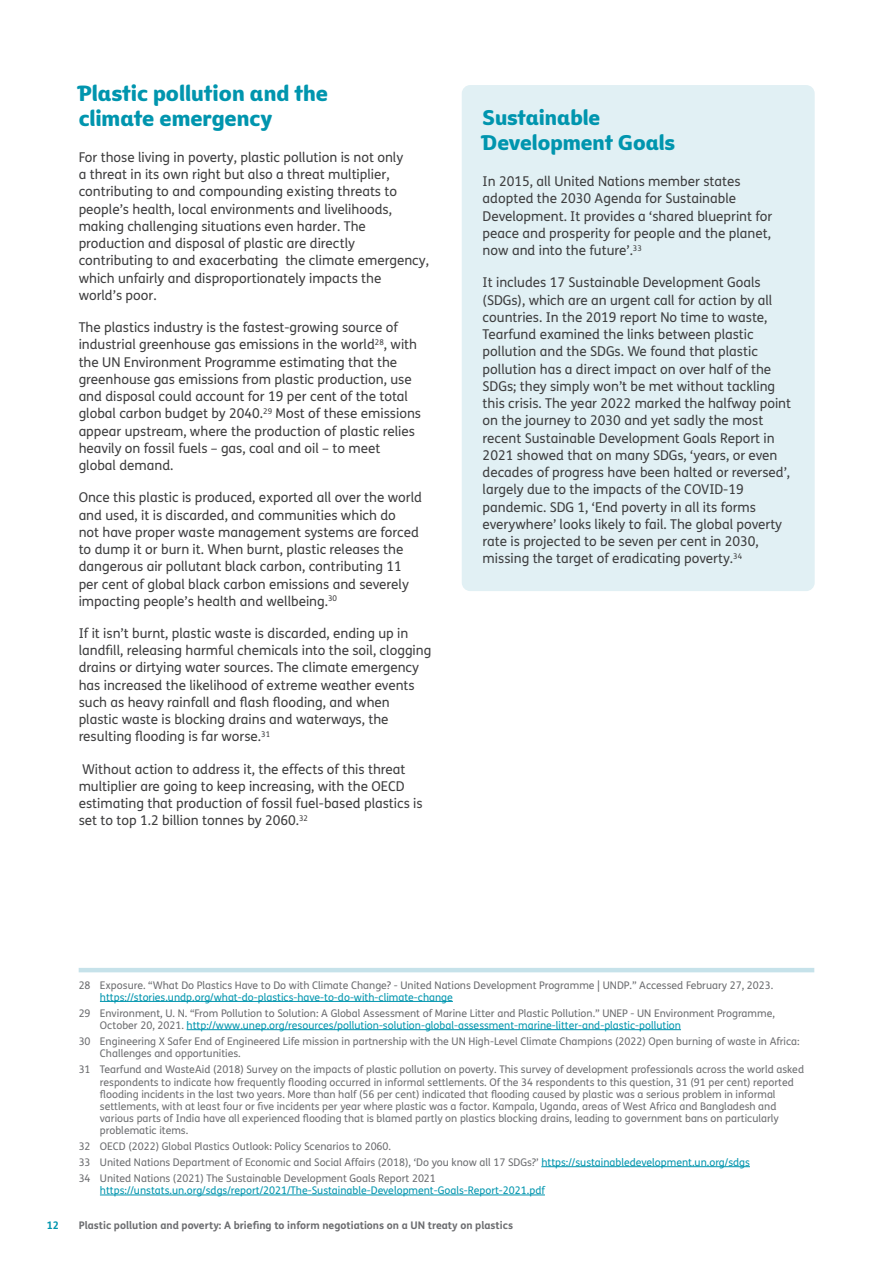
<style>
.page{position:relative;width:893px;height:1263px;background:#fff}
.page>*{position:absolute;margin:0;border:0;box-sizing:border-box;transform-origin:0 0}
.t1{font:21px/24.8px "Tearfund Sans";color:#0095ae}
.t2{font:20.25px/24.8px "Tearfund Sans";letter-spacing:-.005em;color:#0095ae}
.t3{font:13.5px/17.2px "FS Me";color:#3e3e3f}
.t4{font:10.5px/12px "FS Me";color:#6c6d70}
.t5{font:10.5px "FS Me";color:#0095ae}
.t6{font:700 10.5px "FS Me";color:#6c6d70}
.t7{font:700 10.5px "FS Me";color:#0095ae}
.s1{color:#0095ae}
</style>
<div class="page">
<div style="left:462px;top:85px;width:353px;height:506px;background:#e1f0f4;border-radius:9px"></div>
<hr style="left:100px;top:1001px;width:353px;height:1px;background:#0095ae">
<hr style="left:187px;top:1029px;width:494px;height:1px;background:#0095ae">
<hr style="left:541px;top:1166px;width:209px;height:1px;background:#0095ae">
<hr style="left:100px;top:1194px;width:445px;height:1px;background:#0095ae">
<hr style="left:79px;top:968px;width:735px;height:4px;background:#c6e2ea">
<h1 class="t1" style="left:79px;top:79px;width:251px">Plastic pollution and the climate emergency</h1>
<p class="t3" style="left:79px;top:148px;width:352px">For those living in poverty, plastic pollution is not only<br>a threat in its own right but also a threat multiplier, contributing to and compounding existing threats to people’s health, local environments and livelihoods, making challenging situations even harder. The production and disposal of plastic are directly contributing to and exacerbating the climate emergency, which unfairly and disproportionately impacts the<br>world’s poor.</p>
<p class="t3" style="left:79px;top:318px;width:344px">The plastics industry is the fastest-growing source of industrial greenhouse gas emissions in the world<sup>28</sup>, with the UN Environment Programme estimating that the greenhouse gas emissions from plastic production, use and disposal could account for 19 per cent of the total global carbon budget by 2040.<sup>29</sup> Most of these emissions appear upstream, where the production of plastic relies heavily on fossil fuels – gas, coal and oil – to meet global demand.</p>
<p class="t3" style="left:79px;top:489px;width:345px">Once this plastic is produced, exported all over the world and used, it is discarded, and communities which do<br>not have proper waste management systems are forced to dump it or burn it. When burnt, plastic releases the dangerous air pollutant black carbon, contributing 11 per cent of global black carbon emissions and severely impacting people’s health and wellbeing.<sup>30</sup></p>
<p class="t3" style="left:79px;top:624px;width:354px">If it isn’t burnt, plastic waste is discarded, ending up in landfill, releasing harmful chemicals into the soil, clogging drains or dirtying water sources. The climate emergency has increased the likelihood of extreme weather events such as heavy rainfall and flash flooding, and when plastic waste is blocking drains and waterways, the resulting flooding is far worse.<sup>31</sup></p>
<p class="t3" style="left:79px;top:760px;width:346px">Without action to address it, the effects of this threat multiplier are going to keep increasing, with the OECD estimating that production of fossil fuel-based plastics is set to top 1.2 billion tonnes by 2060.<sup>32</sup></p>
<h2 class="t2" style="left:483px;top:103px;width:194px">Sustainable<br>Development Goals</h2>
<p class="t3" style="left:483px;top:172px;width:291px">In 2015, all United Nations member states adopted the 2030 Agenda for Sustainable Development. It provides a ‘shared blueprint for peace and prosperity for people and the planet, now and into the future’.<sup>33</sup></p>
<p class="t3" style="left:483px;top:274px;width:310px">It includes 17 Sustainable Development Goals (SDGs), which are an urgent call for action by all countries. In the 2019 report No time to waste, Tearfund examined the links between plastic pollution and the SDGs. We found that plastic pollution has a direct impact on over half of the SDGs; they simply won’t be met without tackling this crisis. The year 2022 marked the halfway point on the journey to 2030 and yet sadly the most recent Sustainable Development Goals Report in 2021 showed that on many SDGs, ‘years, or even decades of progress have been halted or reversed’, largely due to the impacts of the COVID-19 pandemic. SDG 1, ‘End poverty in all its forms everywhere’ looks likely to fail. The global poverty rate is projected to be seven per cent in 2030, missing the target of eradicating poverty.<sup>34</sup></p>
<p class="t4" style="left:79px;top:979px;width:696px">28 Exposure. “What Do Plastics Have to Do with Climate Change? - United Nations Development Programme | UNDP.” Accessed February 27, 2023.</p>
<p class="t5" style="left:100px;top:990px;width:354px">https://stories.undp.org/what-do-plastics-have-to-do-with-climate-change</p>
<p class="t4" style="left:100px;top:1007px;width:676px;text-indent:-21px">29 Environment, U. N. “From Pollution to Solution: A Global Assessment of Marine Litter and Plastic Pollution.” UNEP - UN Environment Programme,<br>October 20, 2021. <span class="s1">http://www.unep.org/resources/pollution-solution-global-assessment-marine-litter-and-plastic-pollution</span></p>
<p class="t4" style="left:100px;top:1035px;width:701px;text-indent:-21px">30 Engineering X Safer End of Engineered Life mission in partnership with the UN High-Level Climate Champions (2022) Open burning of waste in Africa:<br>Challenges and opportunities.</p>
<p class="t4" style="left:100px;top:1063px;width:706px;text-indent:-21px">31 Tearfund and WasteAid (2018) Survey on the impacts of plastic pollution on poverty. This survey of development professionals across the world asked respondents to indicate how frequently flooding occurred in informal settlements. Of the 34 respondents to this question, 31 (91 per cent) reported flooding incidents in the last two years. More than half (56 per cent) indicated that flooding caused by plastic was a serious problem in informal settlements, with at least four or five incidents per year where plastic was a factor. Kampala, Uganda, areas of West Africa and Bangladesh and various parts of India have all experienced flooding that is blamed partly on plastics blocking drains, leading to government bans on particularly problematic items.</p>
<p class="t4" style="left:79px;top:1138px;width:673px;line-height:16.2px">32 OECD (2022) Global Plastics Outlook: Policy Scenarios to 2060.<br>33 United Nations Department of Economic and Social Affairs (2018), ‘Do you know all 17 SDGs?’ <span class="s1">https://sustainabledevelopment.un.org/sdgs<br></span>34 United Nations (2021) The Sustainable Development Goals Report 2021</p>
<p class="t5" style="left:100px;top:1183px;width:446px">https://unstats.un.org/sdgs/report/2021/The-Sustainable-Development-Goals-Report-2021.pdf</p>
<p class="t7" style="left:47px;top:1217px;width:14px">12</p>
<p class="t6" style="left:79px;top:1217px;width:436px">Plastic pollution and poverty: A briefing to inform negotiations on a UN treaty on plastics</p>
</div>
